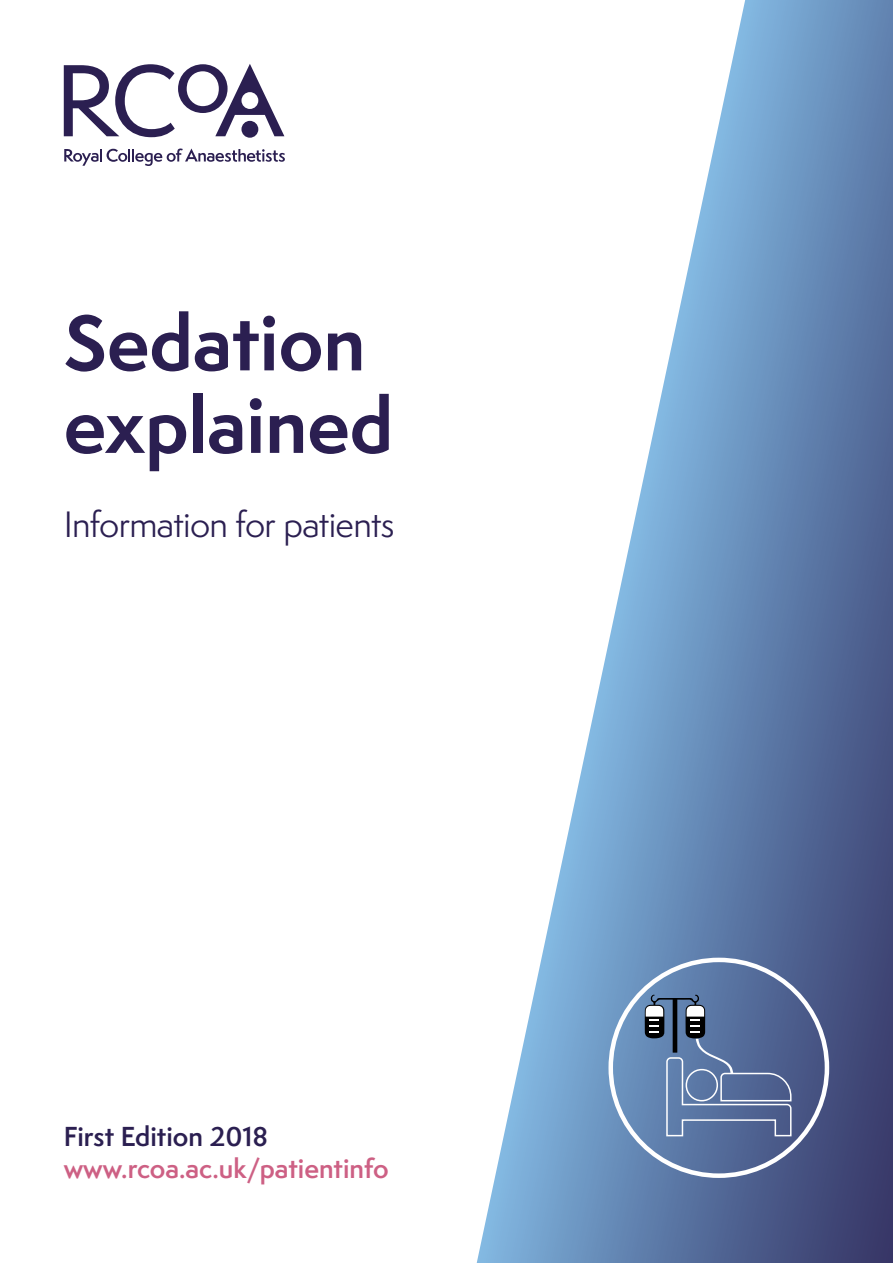
<style>
.page{position:relative;width:893px;height:1263px;background:#fff}
.page>*{position:absolute;margin:0;border:0;box-sizing:border-box;transform-origin:0 0}
.t1{font:700 72px/82.5px "Semplicita Pro";color:#2b1f51}
.t2{font:33.75px "Semplicita Pro";letter-spacing:-.02em;color:#2b1f51}
.t3{font:600 25.35px "Semplicita Pro";color:#cd6084}
.t4{font:600 25.35px "Semplicita Pro";color:#2b1f51}
</style>
<div class="page">
<svg style="left:477px;top:0;width:416px;height:1263px"></svg>
<svg style="left:645px;top:994px;width:147px;height:143px"></svg>
<svg style="left:64px;top:148px;width:221px;height:18px"></svg>
<svg style="left:64px;top:64px;width:220px;height:73px"></svg>
<h1 class="t1" style="left:64px;top:301px;width:331px">Sedation explained</h1>
<h2 class="t2" style="left:64px;top:500px;width:332px">Information for patients</h2>
<p class="t4" style="left:64px;top:1118px;width:206px">First Edition 2018</p>
<p class="t3" style="left:64px;top:1150px;width:326px">www.rcoa.ac.uk/patientinfo</p>
</div>
